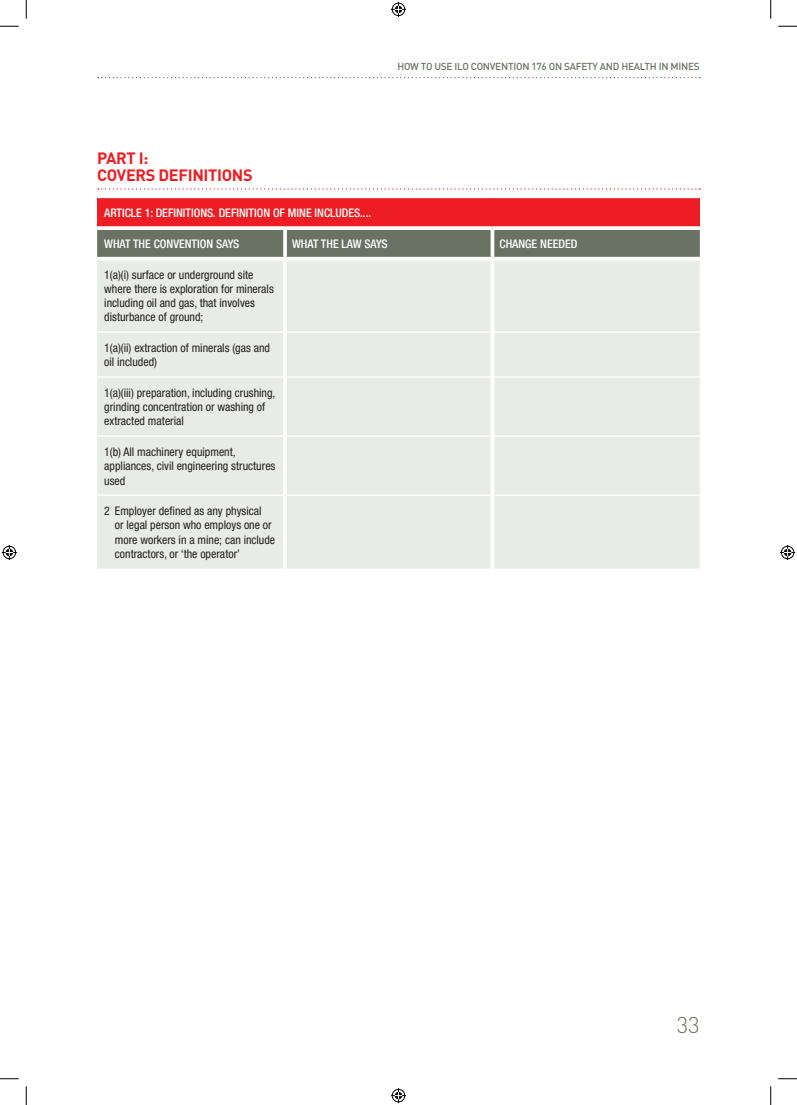
<style>
.page{position:relative;width:797px;height:1105px;background:#fff}
.page>*{position:absolute;margin:0;border:0;box-sizing:border-box;transform-origin:0 0}
.t1{font:300 22.5px "DIN";color:#6a7264}
.t2{font:700 16.25px/17.5px "DIN";letter-spacing:-.02em;color:#ee1d23}
.t3{font:condensed 11.88px/14.2px "Helvetica Neue";color:#231f20}
.t4{font:500 condensed 11.88px "Helvetica Neue";color:#fff}
.t5{font:500 10px "DIN";letter-spacing:-.025em;color:#6a7264}
</style>
<div class="page">
<svg style="left:98px;top:77px;width:602px;height:1px"></svg>
<svg style="left:98px;top:188px;width:602px;height:2px"></svg>
<div style="left:97px;top:198px;width:602px;height:30px;background:#ee1d23"></div>
<div style="left:97px;top:230px;width:602px;height:27px;background:#6a7264"></div>
<div style="left:97px;top:261px;width:602px;height:308px;background:#e9ebe8"></div>
<hr style="left:97px;top:331px;width:186px;height:2px;background:#fff">
<hr style="left:287px;top:331px;width:203px;height:2px;background:#fff">
<hr style="left:494px;top:331px;width:205px;height:2px;background:#fff">
<hr style="left:97px;top:376px;width:186px;height:2px;background:#fff">
<hr style="left:287px;top:376px;width:203px;height:2px;background:#fff">
<hr style="left:494px;top:376px;width:205px;height:2px;background:#fff">
<hr style="left:97px;top:435px;width:186px;height:2px;background:#fff">
<hr style="left:287px;top:435px;width:203px;height:2px;background:#fff">
<hr style="left:494px;top:435px;width:205px;height:2px;background:#fff">
<svg style="left:283px;top:230px;width:4px;height:27px"></svg>
<hr style="left:283px;top:261px;width:4px;height:71px;background:#fff">
<hr style="left:283px;top:332px;width:4px;height:45px;background:#fff">
<hr style="left:283px;top:377px;width:4px;height:59px;background:#fff">
<hr style="left:283px;top:436px;width:4px;height:59px;background:#fff">
<hr style="left:283px;top:496px;width:4px;height:73px;background:#fff">
<svg style="left:490px;top:230px;width:4px;height:27px"></svg>
<svg style="left:490px;top:261px;width:4px;height:71px"></svg>
<svg style="left:490px;top:332px;width:4px;height:45px"></svg>
<svg style="left:490px;top:377px;width:4px;height:59px"></svg>
<svg style="left:490px;top:436px;width:4px;height:59px"></svg>
<svg style="left:490px;top:496px;width:4px;height:73px"></svg>
<hr style="left:97px;top:495px;width:188px;height:1px;background:#fff">
<hr style="left:285px;top:495px;width:207px;height:1px;background:#fff">
<hr style="left:492px;top:495px;width:207px;height:1px;background:#fff">
<svg style="left:97px;top:226px;width:188px;height:4px"></svg>
<svg style="left:285px;top:226px;width:207px;height:2px"></svg>
<svg style="left:492px;top:226px;width:207px;height:4px"></svg>
<svg style="left:0;top:25px;width:19px;height:2px"></svg>
<svg style="left:778px;top:25px;width:19px;height:2px"></svg>
<svg style="left:0;top:1078px;width:19px;height:1px"></svg>
<svg style="left:778px;top:1078px;width:19px;height:1px"></svg>
<svg style="left:25px;top:0;width:2px;height:19px"></svg>
<svg style="left:25px;top:1086px;width:2px;height:19px"></svg>
<svg style="left:770px;top:0;width:1px;height:19px"></svg>
<svg style="left:770px;top:1086px;width:1px;height:19px"></svg>
<svg style="left:391px;top:2px;width:15px;height:15px"></svg>
<svg style="left:391px;top:1088px;width:15px;height:15px"></svg>
<svg style="left:2px;top:545px;width:15px;height:15px"></svg>
<svg style="left:780px;top:545px;width:15px;height:15px"></svg>
<p class="t5" style="left:397px;top:60px;width:304px">HOW TO USE ILO CONVENTION 176 ON SAFETY AND HEALTH IN MINES</p>
<h2 class="t2" style="left:97px;top:148px;width:157px">PART I:<br>COVERS DEFINITIONS</h2>
<p class="t4" style="left:104px;top:206px;width:269px">ARTICLE 1: DEFINITIONS. DEFINITION OF MINE INCLUDES....</p>
<p class="t4" style="left:104px;top:237px;width:137px">WHAT THE CONVENTION SAYS</p>
<p class="t4" style="left:292px;top:237px;width:97px">WHAT THE LAW SAYS</p>
<p class="t4" style="left:499px;top:237px;width:79px">CHANGE NEEDED</p>
<p class="t3" style="left:104px;top:267px;width:171px">1(a)(i) surface or underground site where there is exploration for minerals including oil and gas, that involves disturbance of ground;</p>
<p class="t3" style="left:104px;top:341px;width:167px">1(a)(ii) extraction of minerals (gas and oil included)</p>
<p class="t3" style="left:104px;top:385px;width:173px">1(a)(iii) preparation, including crushing, grinding concentration or washing of extracted material</p>
<p class="t3" style="left:104px;top:445px;width:173px">1(b) All machinery equipment, appliances, civil engineering structures used</p>
<p class="t3" style="left:115px;top:504px;width:162px;text-indent:-11px">2 Employer defined as any physical<br>or legal person who employs one or more workers in a mine; can include contractors, or ‘the operator’</p>
<h1 class="t1" style="left:676px;top:1011px;width:25px">33</h1>
</div>
